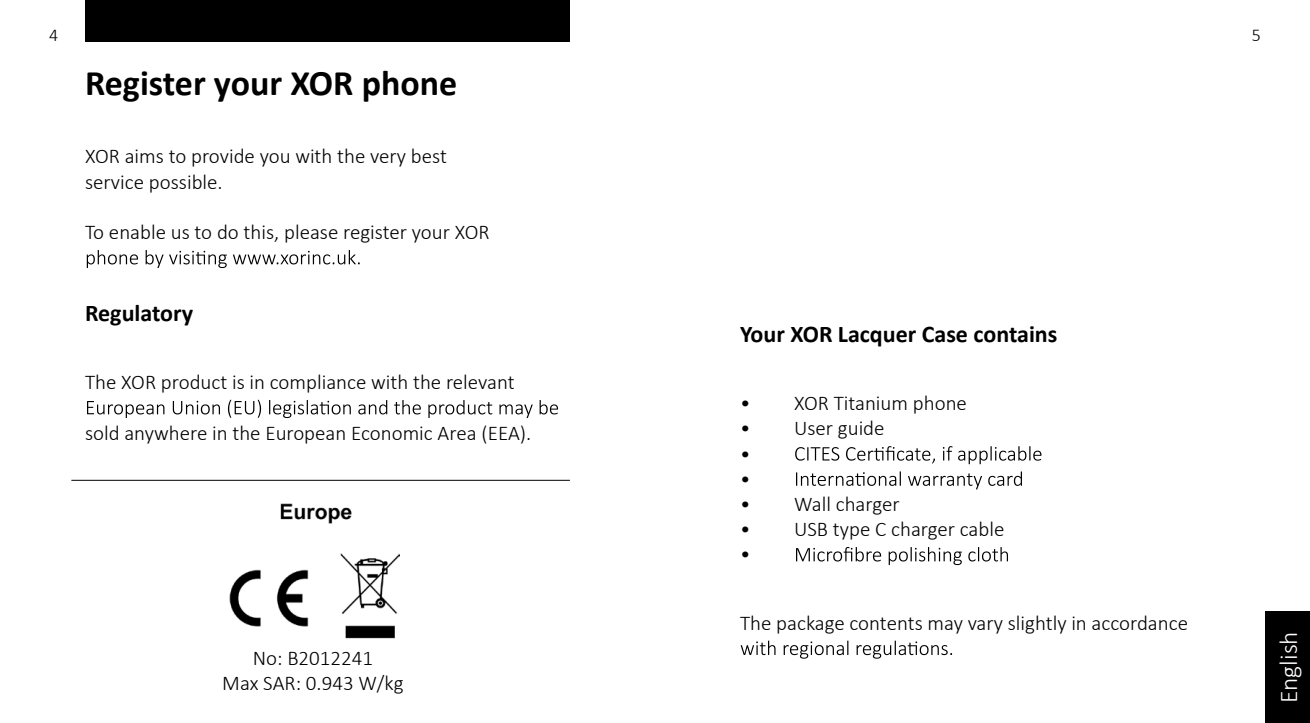
<style>
.page{position:relative;width:1310px;height:723px;background:#fff}
.page>*{position:absolute;margin:0;border:0;box-sizing:border-box;transform-origin:0 0}
.t1{font:700 36px "Calibri";color:#000}
.t2{font:300 25.5px "Calibri";color:#fff}
.t3{font:700 24px "Calibri";color:#000}
.t4{font:300 21px/25.2px "Calibri";color:#000}
.t5{font:300 18px "Calibri";color:#000}
</style>
<div class="page">
<svg style="left:87px;top:250px;width:273px;height:18px"></svg>
<svg style="left:87px;top:400px;width:471px;height:18px"></svg>
<svg style="left:795px;top:446px;width:246px;height:18px"></svg>
<svg style="left:796px;top:471px;width:226px;height:18px"></svg>
<svg style="left:796px;top:547px;width:212px;height:18px"></svg>
<svg style="left:740px;top:641px;width:212px;height:18px"></svg>
<div style="left:85px;top:0;width:485px;height:42px;background:#000"></div>
<hr style="left:71px;top:480px;width:499px;height:1px;background:#000">
<img style="left:229px;top:503px;width:170px;height:136px">
<div style="left:1265px;top:611px;width:45px;height:112px;background:#000"></div>
<p class="t5" style="left:49px;top:23px;width:11px">4</p>
<p class="t5" style="left:1251px;top:23px;width:11px">5</p>
<h1 class="t1" style="left:85px;top:58px;width:374px">Register your XOR phone</h1>
<p class="t4" style="left:85px;top:144px;width:363px">XOR aims to provide you with the very best service possible.</p>
<p class="t4" style="left:85px;top:219px;width:406px">To enable us to do this, please register your XOR</p>
<p class="t3" style="left:85px;top:296px;width:110px">Regulatory</p>
<p class="t4" style="left:85px;top:369px;width:431px">The XOR product is in compliance with the relevant</p>
<p class="t4" style="left:85px;top:420px;width:448px">sold anywhere in the European Economic Area (EEA).</p>
<p class="t4" style="left:222px;top:645px;width:183px;text-align:center">No: B2012241<br>Max SAR: 0.943 W/kg</p>
<p class="t3" style="left:740px;top:317px;width:319px">Your XOR Lacquer Case contains</p>
<p class="t4" style="left:740px;top:390px;width:228px">• XOR Titanium phone</p>
<p class="t4" style="left:740px;top:415px;width:146px">• User guide •<br>•</p>
<p class="t4" style="left:740px;top:491px;width:161px">• Wall charger</p>
<p class="t4" style="left:740px;top:516px;width:266px">• USB type C charger cable •</p>
<p class="t4" style="left:740px;top:610px;width:449px">The package contents may vary slightly in accordance</p>
<p class="t2" style="left:1273px;top:703px;width:74px;rotate:-90deg">English</p>
</div>
